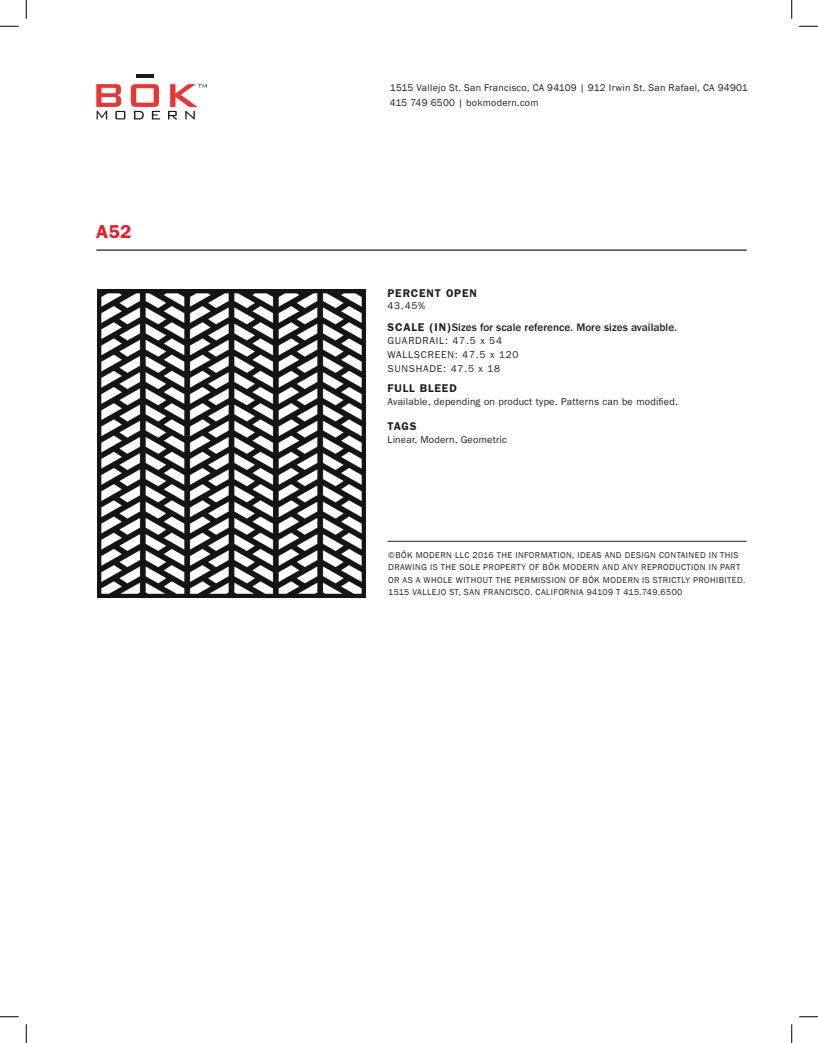
<style>
.page{position:relative;width:818px;height:1043px;background:#fff}
.page>*{position:absolute;margin:0;border:0;box-sizing:border-box;transform-origin:0 0}
.t1{font:600 18.75px "ITC Franklin Gothic Std";color:#ed1c24}
.t2{font:500 11.25px "ITC Franklin Gothic Std";color:#231f20}
.t3{font:600 11.25px "ITC Franklin Gothic Std";letter-spacing:.075em;color:#231f20}
.t4{font:10px/15px "Franklin Gothic";letter-spacing:.03em;color:#231f20}
.t5{font:10px "ITC Franklin Gothic Std";letter-spacing:.02em;color:#231f20}
.t6{font:10px/13.8px "ITC Franklin Gothic Std";letter-spacing:.075em;color:#231f20}
.t7{font:8.75px/12.5px "Franklin Gothic";letter-spacing:.05em;color:#231f20}
.s1{font-weight:600}
</style>
<div class="page">
<hr style="left:136px;top:74px;width:17px;height:4px;background:#1e181a">
<svg style="left:96px;top:84px;width:29px;height:35px"></svg>
<svg style="left:131px;top:84px;width:29px;height:35px"></svg>
<svg style="left:168px;top:84px;width:39px;height:35px"></svg>
<hr style="left:387px;top:541px;width:359px;height:1px;background:#231f20">
<hr style="left:96px;top:249px;width:650px;height:2px;background:#231f20">
<img style="left:97px;top:290px;width:268px;height:307px">
<svg style="left:0;top:25px;width:19px;height:2px"></svg>
<svg style="left:799px;top:25px;width:19px;height:2px"></svg>
<svg style="left:0;top:1016px;width:19px;height:1px"></svg>
<svg style="left:799px;top:1016px;width:19px;height:1px"></svg>
<svg style="left:25px;top:0;width:2px;height:19px"></svg>
<svg style="left:25px;top:1024px;width:2px;height:18px"></svg>
<svg style="left:791px;top:0;width:1px;height:19px"></svg>
<svg style="left:791px;top:1024px;width:1px;height:18px"></svg>
<p class="t1" style="left:96px;top:220px;width:37px">A52</p>
<p class="t4" style="left:390px;top:80px;width:359px">1515 Vallejo St. San Francisco, CA 94109 | 912 Irwin St. San Rafael, CA 94901<br>415 749 6500 | bokmodern.com</p>
<p class="t3" style="left:387px;top:286px;width:91px">PERCENT OPEN</p>
<p class="t2" style="left:387px;top:321px;width:291px"><span class="s1">SCALE (IN)</span>Sizes for scale reference. More sizes available.</p>
<p class="t6" style="left:387px;top:334px;width:132px">GUARDRAIL: 47.5 x 54<br>WALLSCREEN: 47.5 x 120<br>SUNSHADE: 47.5 x 18</p>
<p class="t3" style="left:387px;top:381px;width:71px">FULL BLEED</p>
<p class="t5" style="left:387px;top:396px;width:292px">Available, depending on product type. Patterns can be modified.</p>
<p class="t3" style="left:387px;top:419px;width:31px">TAGS</p>
<p class="t5" style="left:387px;top:300px;width:39px">43.45%</p>
<p class="t5" style="left:387px;top:434px;width:121px">Linear, Modern, Geometric</p>
<p class="t7" style="left:388px;top:549px;width:358px">©BŌK MODERN LLC 2016 THE INFORMATION, IDEAS AND DESIGN CONTAINED IN THIS DRAWING IS THE SOLE PROPERTY OF BŌK MODERN AND ANY REPRODUCTION IN PART OR AS A WHOLE WITHOUT THE PERMISSION OF BŌK MODERN IS STRICTLY PROHIBITED.<br>1515 VALLEJO ST, SAN FRANCISCO, CALIFORNIA 94109 T 415.749.6500</p>
</div>
